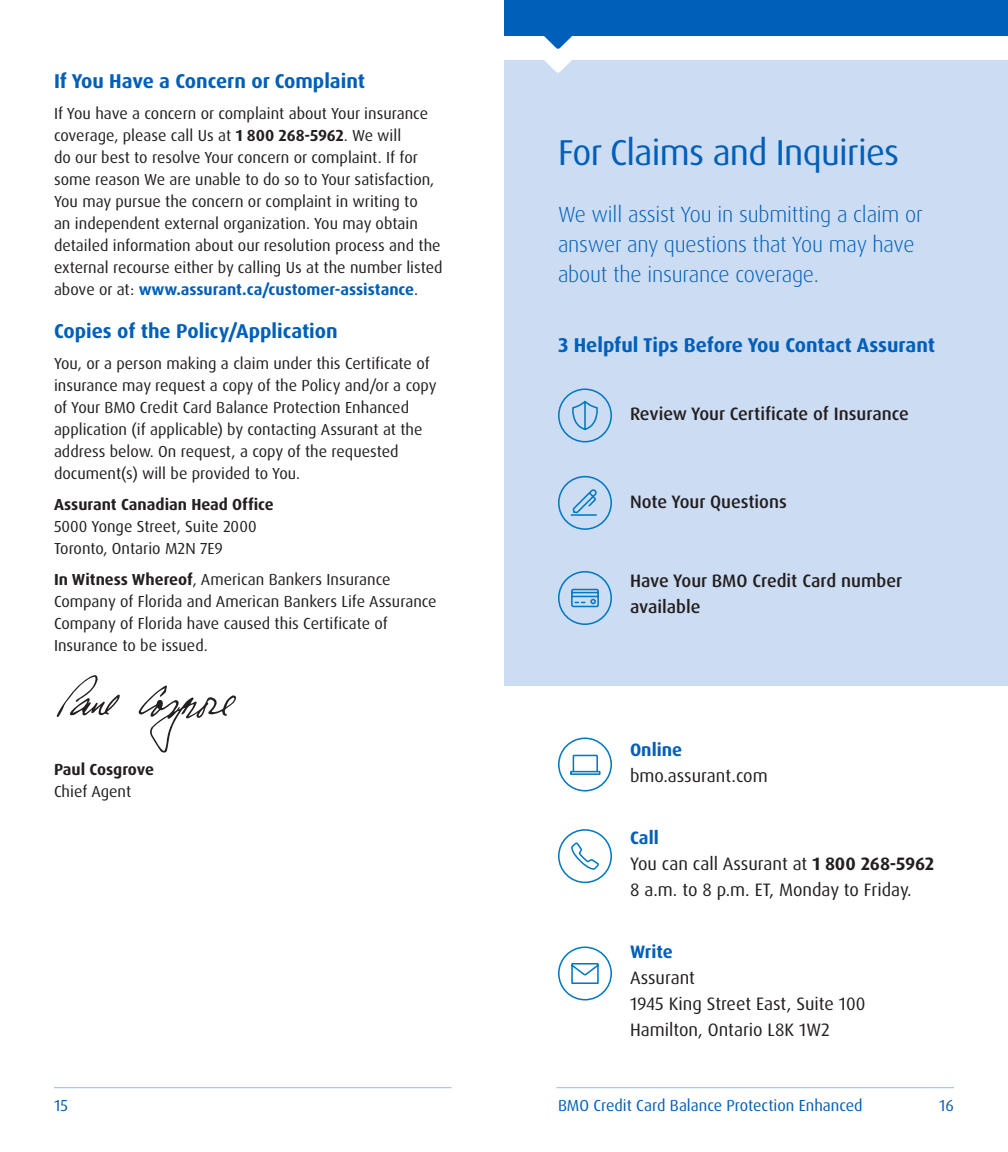
<style>
.page{position:relative;width:1008px;height:1152px;background:#fff}
.page>*{position:absolute;margin:0;border:0;box-sizing:border-box;transform-origin:0 0}
.t1{font:36px "Dax Pro";letter-spacing:-.02em;color:#005fb9}
.t2{font:300 22px/30px "Dax Pro";letter-spacing:-.01em;color:#005fb9}
.t3{font:700 20px "Dax Pro";color:#005fb9}
.t4{font:18px "Dax Pro";color:#231f20}
.t5{font:500 18px/26px "Dax Pro";color:#231f20}
.t6{font:700 18px "Dax Pro";color:#005fb9}
.t7{font:16px/22px "Dax Pro";color:#231f20}
.t8{font:16px "Dax Pro";color:#005fb9}
.t9{font:700 16px "Dax Pro";color:#231f20}
.s1{font-weight:700}
.s2{font-weight:700;color:#005fb9}
</style>
<div class="page">
<div style="left:504px;top:0;width:504px;height:685px;background:#ccdcf2"></div>
<hr style="left:557px;top:1087px;width:397px;height:1px;background:#94bbe4">
<hr style="left:54px;top:1087px;width:397px;height:1px;background:#94bbe4">
<div style="left:504px;top:0;width:504px;height:36px;background:#005fb9"></div>
<div style="left:504px;top:36px;width:504px;height:24px;background:#fff"></div>
<svg style="left:544px;top:36px;width:28px;height:36px"></svg>
<svg style="left:138px;top:686px;width:98px;height:67px"></svg>
<svg style="left:57px;top:675px;width:63px;height:42px"></svg>
<svg style="left:558px;top:571px;width:54px;height:54px"></svg>
<svg style="left:558px;top:388px;width:54px;height:54px"></svg>
<svg style="left:558px;top:476px;width:54px;height:54px"></svg>
<svg style="left:558px;top:829px;width:54px;height:54px"></svg>
<svg style="left:558px;top:738px;width:54px;height:54px"></svg>
<svg style="left:558px;top:947px;width:54px;height:54px"></svg>
<h2 class="t3" style="left:54px;top:68px;width:313px">If You Have a Concern or Complaint</h2>
<p class="t7" style="left:54px;top:102px;width:390px">If You have a concern or complaint about Your insurance coverage, please call Us at <span class="s1">1 800 268-5962</span>. We will<br>do our best to resolve Your concern or complaint. If for some reason We are unable to do so to Your satisfaction, You may pursue the concern or complaint in writing to<br>an independent external organization. You may obtain detailed information about our resolution process and the external recourse either by calling Us at the number listed above or at: <span class="s2">www.assurant.ca/customer-assistance</span>.</p>
<h2 class="t3" style="left:54px;top:318px;width:285px">Copies of the Policy/Application</h2>
<p class="t7" style="left:54px;top:352px;width:384px">You, or a person making a claim under this Certificate of insurance may request a copy of the Policy and/or a copy of Your BMO Credit Card Balance Protection Enhanced application (if applicable) by contacting Assurant at the address below. On request, a copy of the requested document(s) will be provided to You.</p>
<p class="t9" style="left:54px;top:494px;width:221px">Assurant Canadian Head Office</p>
<p class="t7" style="left:54px;top:515px;width:204px">5000 Yonge Street, Suite 2000</p>
<p class="t7" style="left:54px;top:537px;width:171px">Toronto, Ontario M2N 7E9</p>
<p class="t7" style="left:54px;top:568px;width:384px"><span class="s1">In Witness Whereof</span>, American Bankers Insurance Company of Florida and American Bankers Life Assurance Company of Florida have caused this Certificate of Insurance to be issued.</p>
<p class="t9" style="left:54px;top:759px;width:101px">Paul Cosgrove</p>
<p class="t7" style="left:54px;top:780px;width:79px">Chief Agent</p>
<h1 class="t1" style="left:558px;top:129px;width:343px">For Claims and Inquiries</h1>
<p class="t2" style="left:558px;top:199px;width:366px">We will assist You in submitting a claim or answer any questions that You may have about the insurance coverage.</p>
<h2 class="t3" style="left:558px;top:332px;width:379px">3 Helpful Tips Before You Contact Assurant</h2>
<p class="t5" style="left:630px;top:401px;width:280px">Review Your Certificate of Insurance</p>
<p class="t5" style="left:630px;top:489px;width:158px">Note Your Questions</p>
<p class="t5" style="left:630px;top:568px;width:274px">Have Your BMO Credit Card number available</p>
<h2 class="t6" style="left:630px;top:738px;width:54px">Online</h2>
<p class="t4" style="left:630px;top:764px;width:139px">bmo.assurant.com</p>
<h2 class="t6" style="left:630px;top:826px;width:30px">Call</h2>
<p class="t4" style="left:630px;top:852px;width:306px">You can call Assurant at <span class="s1">1 800 268-5962</span></p>
<p class="t4" style="left:630px;top:878px;width:283px">8 a.m. to 8 p.m. ET, Monday to Friday.</p>
<h2 class="t6" style="left:630px;top:940px;width:44px">Write</h2>
<p class="t4" style="left:630px;top:966px;width:67px">Assurant</p>
<p class="t4" style="left:630px;top:992px;width:237px">1945 King Street East, Suite 100</p>
<p class="t4" style="left:630px;top:1018px;width:201px">Hamilton, Ontario L8K 1W2</p>
<p class="t8" style="left:54px;top:1095px;width:15px">15</p>
<p class="t8" style="left:558px;top:1095px;width:306px">BMO Credit Card Balance Protection Enhanced</p>
<p class="t8" style="left:939px;top:1095px;width:16px">16</p>
</div>
